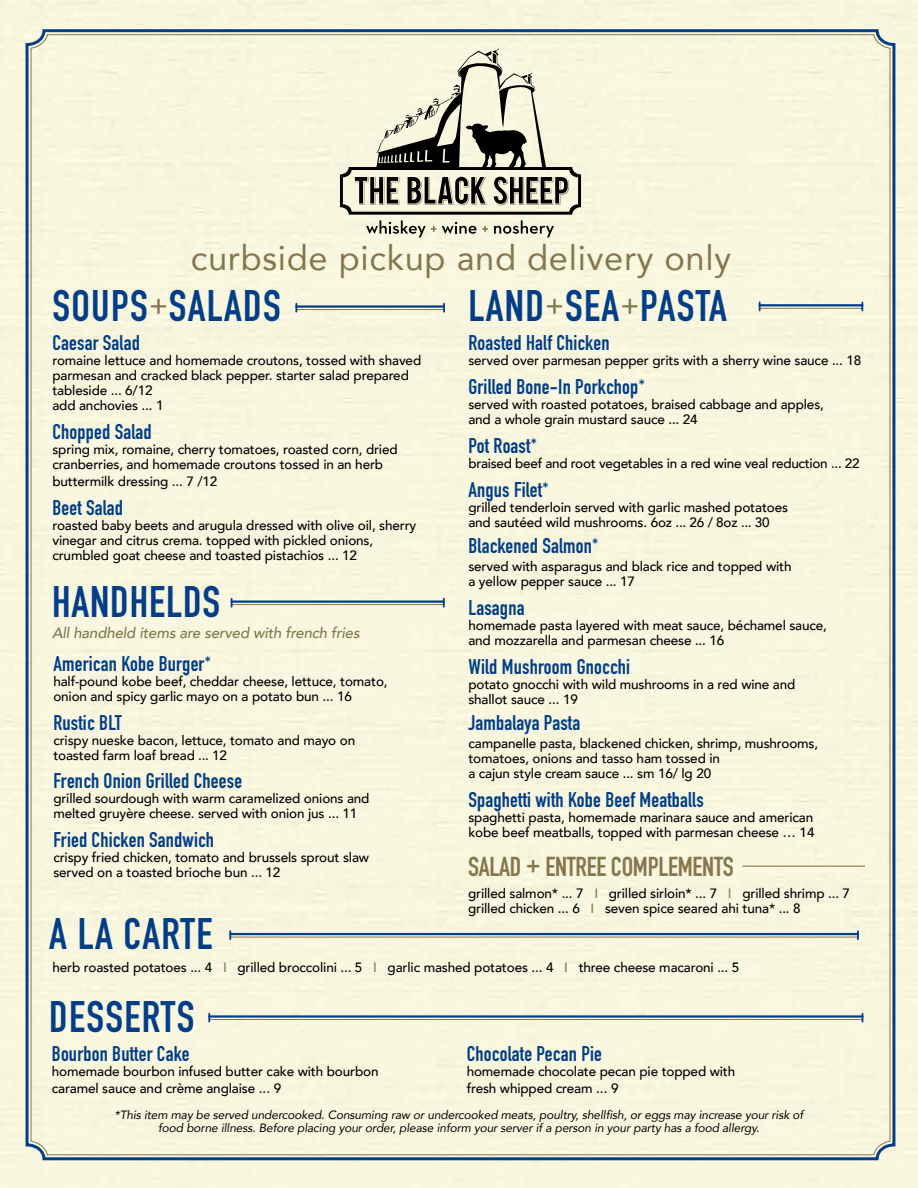
<style>
.page{position:relative;width:918px;height:1188px;background:#fff}
.page>*{position:absolute;margin:0;border:0;box-sizing:border-box;transform-origin:0 0}
.t1{font:700 43.5px "DIN Condensed";letter-spacing:.03em;color:#023e87}
.t2{font:34.5px "Avenir";letter-spacing:.02em;color:#86764e}
.t3{font:700 27px "DIN Condensed";letter-spacing:-.01em;color:#86764e}
.t4{font:700 21px "DIN Condensed";letter-spacing:.01em;color:#023e87}
.t5{font:italic 500 15px "Avenir";letter-spacing:-.01em;color:#86764e}
.t6{font:500 13.5px/15px "Avenir";letter-spacing:-.01em;color:#000}
.t7{font:italic 12px/13.5px "Avenir";letter-spacing:-.01em;color:#000;text-align:center}
.s1{font-family:"Avenir Next";font-weight:500;font-size:28.5px;color:#86764e}
.s2{font-size:16.5px}
.s3{font-family:"Avenir";font-weight:800;font-size:22.5px}
.s4{color:#86764e}
</style>
<div class="page">
<div style="left:24px;top:28px;width:873px;height:1160px;background:#f9f7e0"></div>
<hr style="left:296px;top:305px;width:148px;height:3px;background:#023e87">
<hr style="left:296px;top:309px;width:148px;height:1px;background:#86764e">
<svg style="left:295px;top:304px;width:2px;height:8px"></svg>
<svg style="left:443px;top:304px;width:2px;height:8px"></svg>
<hr style="left:760px;top:304px;width:102px;height:2px;background:#023e87">
<hr style="left:760px;top:308px;width:102px;height:1px;background:#86764e">
<svg style="left:759px;top:302px;width:2px;height:8px"></svg>
<svg style="left:861px;top:302px;width:2px;height:8px"></svg>
<hr style="left:230px;top:933px;width:628px;height:2px;background:#023e87">
<hr style="left:230px;top:937px;width:628px;height:1px;background:#86764e">
<svg style="left:229px;top:931px;width:2px;height:8px"></svg>
<svg style="left:857px;top:931px;width:2px;height:8px"></svg>
<hr style="left:742px;top:866px;width:123px;height:1px;background:#86764e">
<hr style="left:232px;top:600px;width:212px;height:3px;background:#023e87">
<hr style="left:232px;top:604px;width:212px;height:1px;background:#86764e">
<svg style="left:443px;top:599px;width:2px;height:8px"></svg>
<hr style="left:209px;top:1015px;width:654px;height:3px;background:#023e87">
<hr style="left:209px;top:1019px;width:654px;height:1px;background:#86764e">
<svg style="left:208px;top:1014px;width:2px;height:8px"></svg>
<svg style="left:340px;top:48px;width:241px;height:189px;background:#c2c1ae"></svg>
<h2 class="t2" style="left:191px;top:231px;width:542px">curbside pickup and delivery only</h2>
<h1 class="t1" style="left:52px;top:277px;width:230px">SOUPS<span class="s1">+</span>SALADS</h1>
<h3 class="t4" style="left:52px;top:329px;width:89px">Caesar Salad</h3>
<p class="t6" style="left:52px;top:352px;width:370px">romaine lettuce and homemade croutons, tossed with shaved parmesan and cracked black pepper. starter salad prepared tableside ... 6/12<br>add anchovies ... 1</p>
<h3 class="t4" style="left:52px;top:418px;width:101px">Chopped Salad</h3>
<p class="t6" style="left:52px;top:441px;width:347px">spring mix, romaine, cherry tomatoes, roasted corn, dried cranberries, and homemade croutons tossed in an herb</p>
<p class="t6" style="left:52px;top:473px;width:166px">buttermilk dressing ... 7 /12</p>
<h3 class="t4" style="left:52px;top:493px;width:72px">Beet Salad</h3>
<p class="t6" style="left:52px;top:517px;width:365px">roasted baby beets and arugula dressed with olive oil, sherry vinegar and citrus crema. topped with pickled onions, crumbled goat cheese and toasted pistachios ... 12</p>
<h1 class="t1" style="left:52px;top:572px;width:169px">HANDHELDS</h1>
<p class="t5" style="left:52px;top:624px;width:309px">All handheld items are served with french fries</p>
<h3 class="t4" style="left:53px;top:649px;width:159px">American Kobe Burger<span class="s2">*</span></h3>
<p class="t6" style="left:53px;top:673px;width:336px">half-pound kobe beef, cheddar cheese, lettuce, tomato, onion and spicy garlic mayo on a potato bun ... 16</p>
<h3 class="t4" style="left:53px;top:708px;width:70px">Rustic BLT</h3>
<p class="t6" style="left:53px;top:732px;width:303px">crispy nueske bacon, lettuce, tomato and mayo on toasted farm loaf bread ... 12</p>
<h3 class="t4" style="left:53px;top:767px;width:190px">French Onion Grilled Cheese</h3>
<p class="t6" style="left:53px;top:791px;width:318px">grilled sourdough with warm caramelized onions and melted gruyère cheese. served with onion jus ... 11</p>
<h3 class="t4" style="left:53px;top:826px;width:162px">Fried Chicken Sandwich</h3>
<p class="t6" style="left:53px;top:850px;width:317px">crispy fried chicken, tomato and brussels sprout slaw served on a toasted brioche bun ... 12</p>
<h1 class="t1" style="left:49px;top:905px;width:165px">A LA CARTE</h1>
<h1 class="t1" style="left:468px;top:277px;width:260px">LAND<span class="s1">+</span>SEA<span class="s1">+</span>PASTA</h1>
<h3 class="t4" style="left:468px;top:329px;width:143px">Roasted Half Chicken</h3>
<p class="t6" style="left:468px;top:352px;width:394px">served over parmesan pepper grits with a sherry wine sauce ... 18</p>
<h3 class="t4" style="left:468px;top:373px;width:178px">Grilled Bone-In Porkchop<span class="s2">*</span></h3>
<p class="t6" style="left:468px;top:396px;width:357px">served with roasted potatoes, braised cabbage and apples, and a whole grain mustard sauce ... 24</p>
<h3 class="t4" style="left:468px;top:432px;width:70px">Pot Roast<span class="s2">*</span></h3>
<p class="t6" style="left:468px;top:455px;width:393px">braised beef and root vegetables in a red wine veal reduction ... 22</p>
<h3 class="t4" style="left:468px;top:476px;width:82px">Angus Filet<span class="s2">*</span></h3>
<p class="t6" style="left:468px;top:499px;width:321px">grilled tenderloin served with garlic mashed potatoes and sautéed wild mushrooms. 6oz ... 26 / 8oz ... 30</p>
<h3 class="t4" style="left:468px;top:531px;width:131px">Blackened Salmon<span class="s2">*</span></h3>
<p class="t6" style="left:468px;top:558px;width:325px">served with asparagus and black rice and topped with a yellow pepper sauce ... 17</p>
<h3 class="t4" style="left:468px;top:594px;width:58px">Lasagna</h3>
<p class="t6" style="left:468px;top:617px;width:360px">homemade pasta layered with meat sauce, béchamel sauce, and mozzarella and parmesan cheese ... 16</p>
<h3 class="t4" style="left:468px;top:653px;width:163px">Wild Mushroom Gnocchi</h3>
<p class="t6" style="left:468px;top:676px;width:328px">potato gnocchi with wild mushrooms in a red wine and shallot sauce ... 19</p>
<h3 class="t4" style="left:468px;top:708px;width:113px">Jambalaya Pasta</h3>
<p class="t6" style="left:468px;top:735px;width:351px">campanelle pasta, blackened chicken, shrimp, mushrooms, tomatoes, onions and tasso ham tossed in<br>a cajun style cream sauce ... sm 16/ lg 20</p>
<h3 class="t4" style="left:468px;top:785px;width:237px">Spaghetti with Kobe Beef Meatballs</h3>
<p class="t6" style="left:468px;top:809px;width:348px">spaghetti pasta, homemade marinara sauce and american kobe beef meatballs, topped with parmesan cheese … 14</p>
<h3 class="t3" style="left:468px;top:848px;width:267px">SALAD <span class="s3">+</span> ENTREE COMPLEMENTS</h3>
<p class="t6" style="left:468px;top:885px;width:384px">grilled salmon* ... 7 <span class="s4">I</span> grilled sirloin* ... 7 <span class="s4">I</span> grilled shrimp ... 7 grilled chicken ... 6 <span class="s4">I</span> seven spice seared ahi tuna* ... 8</p>
<p class="t6" style="left:53px;top:959px;width:688px">herb roasted potatoes ... 4 <span class="s4">I</span> grilled broccolini ... 5 <span class="s4">I</span> garlic mashed potatoes ... 4 <span class="s4">I</span> three cheese macaroni ... 5</p>
<h1 class="t1" style="left:49px;top:987px;width:147px">DESSERTS</h1>
<h3 class="t4" style="left:52px;top:1040px;width:139px">Bourbon Butter Cake</h3>
<p class="t6" style="left:52px;top:1062px;width:328px;line-height:16.5px">homemade bourbon infused butter cake with bourbon caramel sauce and crème anglaise ... 9</p>
<h3 class="t4" style="left:467px;top:1040px;width:137px">Chocolate Pecan Pie</h3>
<p class="t6" style="left:467px;top:1062px;width:270px;line-height:16.5px">homemade chocolate pecan pie topped with fresh whipped cream ... 9</p>
<p class="t7" style="left:115px;top:1108px;width:690px">*This item may be served undercooked. Consuming raw or undercooked meats, poultry, shellfish, or eggs may increase your risk of food borne illness. Before placing your order, please inform your server if a person in your party has a food allergy.</p>
</div>
